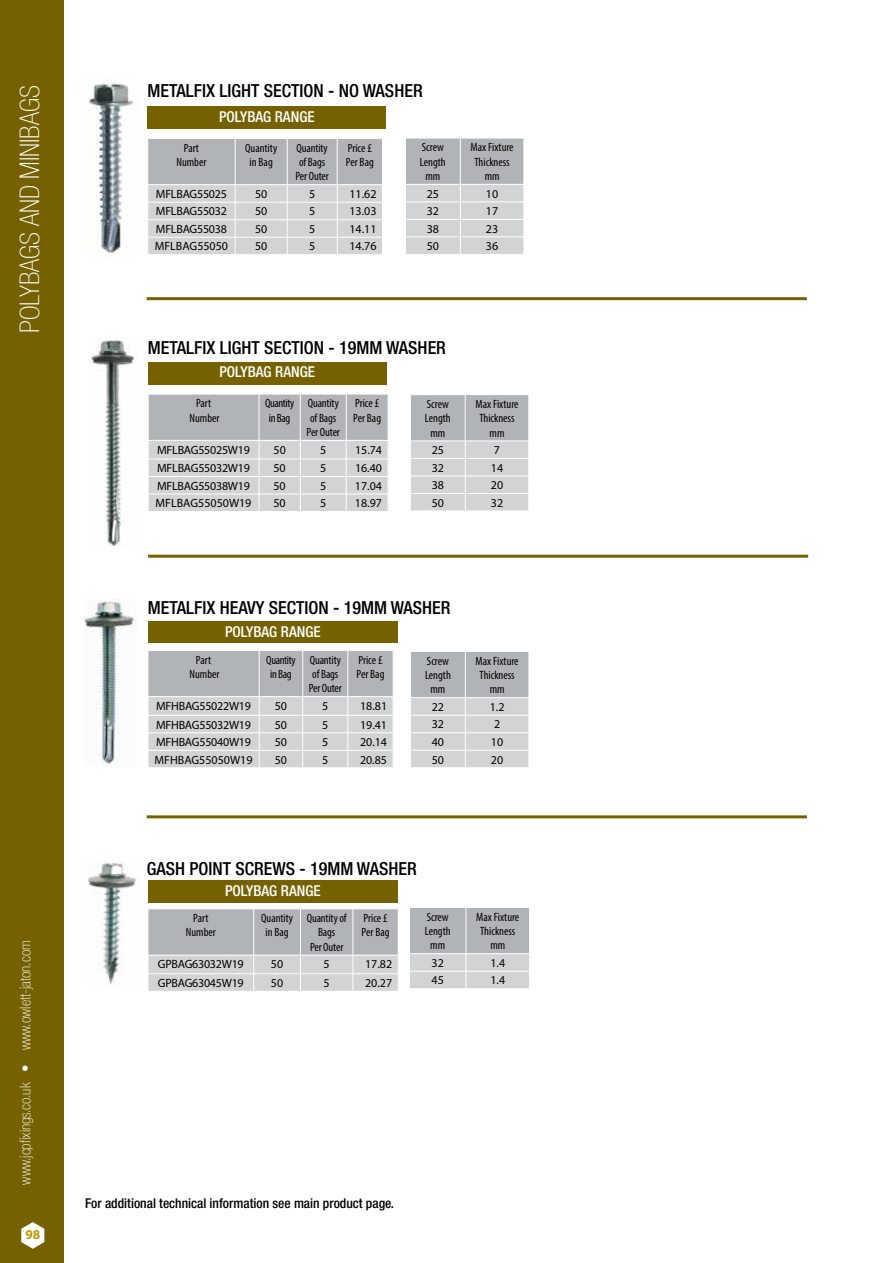
<style>
.page{position:relative;width:893px;height:1263px;background:#fff}
.page>*{position:absolute;margin:0;border:0;box-sizing:border-box;transform-origin:0 0}
.t1{font:100 condensed 27px "Helvetica Neue LT Com";color:#fff}
.t2{font:500 condensed 18px "Helvetica Neue LT Com";color:#000}
.t3{font:500 condensed 15px "Helvetica Neue LT Com";color:#fff}
.t4{font:100 condensed 15px "Helvetica Neue LT Com";color:#fff}
.t5{font:500 condensed 13.5px "Helvetica Neue LT Com";color:#000}
.t6{font:700 13.5px "Myriad Pro";color:#be9e03}
.t7{font:condensed 12px/14.4px "Myriad Pro";color:#000;text-align:center}
.t8{font:12px "Myriad Pro";letter-spacing:-.02em;color:#000}
.t9{font:12px "Myriad Pro";color:#000}
.t10{font:condensed 12px/14.4px "Myriad Pro";letter-spacing:-.03em;color:#000;text-align:center}
</style>
<div class="page">
<div style="left:0;top:0;width:64px;height:1263px;background:#756100"></div>
<svg style="left:21px;top:1222px;width:23px;height:27px"></svg>
<svg style="left:148px;top:139px;width:234px;height:115px;background:#c6c9ca"></svg>
<svg style="left:406px;top:138px;width:118px;height:116px;background:#c7c9ca"></svg>
<img style="left:88px;top:83px;width:46px;height:170px">
<svg style="left:148px;top:394px;width:240px;height:117px;background:#c7c9ca"></svg>
<svg style="left:411px;top:395px;width:118px;height:116px;background:#c7c9ca"></svg>
<svg style="left:148px;top:650px;width:245px;height:117px;background:#c8cacb"></svg>
<svg style="left:411px;top:652px;width:118px;height:115px;background:#c6c9ca"></svg>
<img style="left:91px;top:340px;width:44px;height:206px">
<img style="left:84px;top:600px;width:52px;height:165px">
<svg style="left:148px;top:909px;width:250px;height:82px;background:#c2c5c6"></svg>
<svg style="left:410px;top:908px;width:119px;height:80px;background:#c0c3c4"></svg>
<img style="left:88px;top:862px;width:48px;height:125px">
<div style="left:148px;top:107px;width:238px;height:22px;background:#756100"></div>
<div style="left:148px;top:362px;width:238px;height:22px;background:#756100"></div>
<hr style="left:148px;top:555px;width:660px;height:3px;background:#756100">
<div style="left:148px;top:880px;width:250px;height:23px;background:#756100"></div>
<div style="left:148px;top:621px;width:250px;height:22px;background:#756100"></div>
<hr style="left:147px;top:815px;width:660px;height:3px;background:#756100">
<hr style="left:147px;top:297px;width:660px;height:3px;background:#756100">
<h1 class="t1" style="left:14px;top:333px;width:249px;rotate:-90deg">POLYBAGS AND MINIBAGS</h1>
<h2 class="t2" style="left:148px;top:80px;width:277px">METALFIX LIGHT SECTION - NO WASHER</h2>
<p class="t3" style="left:219px;top:108px;width:97px">POLYBAG RANGE</p>
<p class="t7" style="left:420px;top:140px;width:27px">Screw<br>Length mm</p>
<p class="t7" style="left:471px;top:140px;width:44px">Max Fixture<br>Thickness mm</p>
<p class="t8" style="left:427px;top:186px;width:14px">25</p>
<p class="t8" style="left:486px;top:186px;width:14px">10</p>
<p class="t8" style="left:427px;top:204px;width:14px">32</p>
<p class="t8" style="left:486px;top:204px;width:14px">17</p>
<p class="t8" style="left:427px;top:221px;width:14px">38</p>
<p class="t8" style="left:486px;top:221px;width:14px">23</p>
<p class="t8" style="left:427px;top:239px;width:14px">50</p>
<p class="t8" style="left:486px;top:239px;width:14px">36</p>
<p class="t7" style="left:176px;top:140px;width:31px">Part<br>Number</p>
<p class="t7" style="left:245px;top:140px;width:33px">Quantity in Bag</p>
<p class="t7" style="left:296px;top:140px;width:35px;text-align:left">Quantity of Bags<br>Per Outer</p>
<p class="t7" style="left:346px;top:140px;width:29px;text-align:left">Price £<br>Per Bag</p>
<p class="t8" style="left:156px;top:187px;width:72px">MFLBAG55025</p>
<p class="t8" style="left:255px;top:187px;width:14px">50</p>
<p class="t8" style="left:309px;top:187px;width:8px">5</p>
<p class="t8" style="left:349px;top:187px;width:29px">11.62</p>
<p class="t8" style="left:156px;top:204px;width:72px">MFLBAG55032</p>
<p class="t8" style="left:255px;top:204px;width:14px">50</p>
<p class="t8" style="left:309px;top:204px;width:8px">5</p>
<p class="t8" style="left:349px;top:204px;width:29px">13.03</p>
<p class="t8" style="left:156px;top:222px;width:72px">MFLBAG55038</p>
<p class="t8" style="left:255px;top:222px;width:14px">50</p>
<p class="t8" style="left:309px;top:222px;width:8px">5</p>
<p class="t8" style="left:349px;top:222px;width:29px">14.11</p>
<p class="t9" style="left:155px;top:239px;width:75px">MFLBAG55050</p>
<p class="t8" style="left:255px;top:239px;width:14px">50</p>
<p class="t8" style="left:309px;top:239px;width:8px">5</p>
<p class="t8" style="left:349px;top:239px;width:29px">14.76</p>
<h2 class="t2" style="left:148px;top:337px;width:300px">METALFIX LIGHT SECTION - 19MM WASHER</h2>
<p class="t3" style="left:219px;top:363px;width:97px">POLYBAG RANGE</p>
<p class="t7" style="left:190px;top:396px;width:31px">Part<br>Number</p>
<p class="t10" style="left:265px;top:396px;width:31px">Quantity in Bag</p>
<p class="t7" style="left:307px;top:396px;width:35px;text-align:left">Quantity of Bags<br>Per Outer</p>
<p class="t7" style="left:353px;top:396px;width:29px;text-align:left">Price £<br>Per Bag</p>
<p class="t8" style="left:157px;top:442px;width:94px">MFLBAG55025W19</p>
<p class="t8" style="left:273px;top:442px;width:14px">50</p>
<p class="t8" style="left:320px;top:442px;width:8px">5</p>
<p class="t8" style="left:355px;top:442px;width:29px">15.74</p>
<p class="t8" style="left:157px;top:461px;width:94px">MFLBAG55032W19</p>
<p class="t8" style="left:273px;top:461px;width:14px">50</p>
<p class="t8" style="left:320px;top:461px;width:8px">5</p>
<p class="t8" style="left:355px;top:461px;width:29px">16.40</p>
<p class="t8" style="left:157px;top:478px;width:94px">MFLBAG55038W19</p>
<p class="t8" style="left:273px;top:478px;width:14px">50</p>
<p class="t8" style="left:320px;top:478px;width:8px">5</p>
<p class="t8" style="left:355px;top:478px;width:29px">17.04</p>
<p class="t9" style="left:156px;top:496px;width:97px">MFLBAG55050W19</p>
<p class="t8" style="left:273px;top:496px;width:14px">50</p>
<p class="t8" style="left:320px;top:496px;width:8px">5</p>
<p class="t8" style="left:355px;top:496px;width:29px">18.97</p>
<p class="t7" style="left:425px;top:397px;width:27px">Screw<br>Length mm</p>
<p class="t7" style="left:475px;top:397px;width:44px">Max Fixture<br>Thickness mm</p>
<p class="t8" style="left:432px;top:443px;width:14px">25</p>
<p class="t8" style="left:494px;top:443px;width:8px">7</p>
<p class="t8" style="left:432px;top:460px;width:14px">32</p>
<p class="t8" style="left:491px;top:460px;width:14px">14</p>
<p class="t8" style="left:432px;top:478px;width:14px">38</p>
<p class="t8" style="left:491px;top:478px;width:14px">20</p>
<p class="t8" style="left:432px;top:495px;width:14px">50</p>
<p class="t8" style="left:491px;top:495px;width:14px">32</p>
<h2 class="t2" style="left:148px;top:596px;width:304px">METALFIX HEAVY SECTION - 19MM WASHER</h2>
<p class="t4" style="left:17px;top:1184px;width:246px;rotate:-90deg">www.jcpfixings.co.uk • www.owlett-jaton.com</p>
<p class="t6" style="left:25px;top:1225px;width:16px">98</p>
<p class="t3" style="left:225px;top:622px;width:97px">POLYBAG RANGE</p>
<p class="t7" style="left:190px;top:652px;width:31px">Part<br>Number</p>
<p class="t10" style="left:266px;top:652px;width:31px">Quantity in Bag</p>
<p class="t7" style="left:309px;top:652px;width:35px;text-align:left">Quantity of Bags<br>Per Outer</p>
<p class="t7" style="left:357px;top:652px;width:29px;text-align:left">Price £<br>Per Bag</p>
<p class="t8" style="left:156px;top:698px;width:96px">MFHBAG55022W19</p>
<p class="t8" style="left:275px;top:698px;width:14px">50</p>
<p class="t8" style="left:322px;top:698px;width:8px">5</p>
<p class="t8" style="left:360px;top:698px;width:29px">18.81</p>
<p class="t8" style="left:156px;top:717px;width:96px">MFHBAG55032W19</p>
<p class="t8" style="left:275px;top:717px;width:14px">50</p>
<p class="t8" style="left:322px;top:717px;width:8px">5</p>
<p class="t8" style="left:360px;top:717px;width:29px">19.41</p>
<p class="t8" style="left:156px;top:735px;width:96px">MFHBAG55040W19</p>
<p class="t8" style="left:275px;top:735px;width:14px">50</p>
<p class="t8" style="left:322px;top:735px;width:8px">5</p>
<p class="t8" style="left:360px;top:735px;width:29px">20.14</p>
<p class="t9" style="left:155px;top:752px;width:99px">MFHBAG55050W19</p>
<p class="t8" style="left:275px;top:752px;width:14px">50</p>
<p class="t8" style="left:322px;top:752px;width:8px">5</p>
<p class="t8" style="left:360px;top:752px;width:29px">20.85</p>
<p class="t7" style="left:425px;top:653px;width:27px">Screw<br>Length mm</p>
<p class="t7" style="left:476px;top:653px;width:44px">Max Fixture<br>Thickness mm</p>
<p class="t8" style="left:432px;top:699px;width:14px">22</p>
<p class="t8" style="left:490px;top:699px;width:16px">1.2</p>
<p class="t8" style="left:432px;top:717px;width:14px">32</p>
<p class="t8" style="left:494px;top:717px;width:8px">2</p>
<p class="t8" style="left:432px;top:734px;width:14px">40</p>
<p class="t8" style="left:491px;top:734px;width:14px">10</p>
<p class="t8" style="left:432px;top:752px;width:14px">50</p>
<p class="t8" style="left:491px;top:752px;width:14px">20</p>
<h2 class="t2" style="left:147px;top:857px;width:272px">GASH POINT SCREWS - 19MM WASHER</h2>
<p class="t7" style="left:186px;top:911px;width:31px">Part<br>Number</p>
<p class="t7" style="left:261px;top:911px;width:33px">Quantity in Bag</p>
<p class="t7" style="left:307px;top:911px;width:41px">Quantity of<br>Bags<br>Per Outer</p>
<p class="t7" style="left:362px;top:911px;width:29px;text-align:left">Price £<br>Per Bag</p>
<p class="t8" style="left:158px;top:957px;width:87px">GPBAG63032W19</p>
<p class="t8" style="left:271px;top:957px;width:14px">50</p>
<p class="t8" style="left:324px;top:957px;width:8px">5</p>
<p class="t8" style="left:365px;top:957px;width:29px">17.82</p>
<p class="t8" style="left:158px;top:975px;width:87px">GPBAG63045W19</p>
<p class="t8" style="left:271px;top:975px;width:14px">50</p>
<p class="t8" style="left:324px;top:975px;width:8px">5</p>
<p class="t8" style="left:365px;top:975px;width:29px">20.27</p>
<p class="t3" style="left:225px;top:881px;width:97px">POLYBAG RANGE</p>
<p class="t7" style="left:425px;top:909px;width:27px">Screw<br>Length mm</p>
<p class="t7" style="left:476px;top:909px;width:44px">Max Fixture<br>Thickness mm</p>
<p class="t8" style="left:432px;top:955px;width:14px">32</p>
<p class="t8" style="left:490px;top:955px;width:16px">1.4</p>
<p class="t8" style="left:432px;top:973px;width:14px">45</p>
<p class="t8" style="left:490px;top:973px;width:16px">1.4</p>
<p class="t5" style="left:85px;top:1195px;width:311px">For additional technical information see main product page.</p>
</div>
